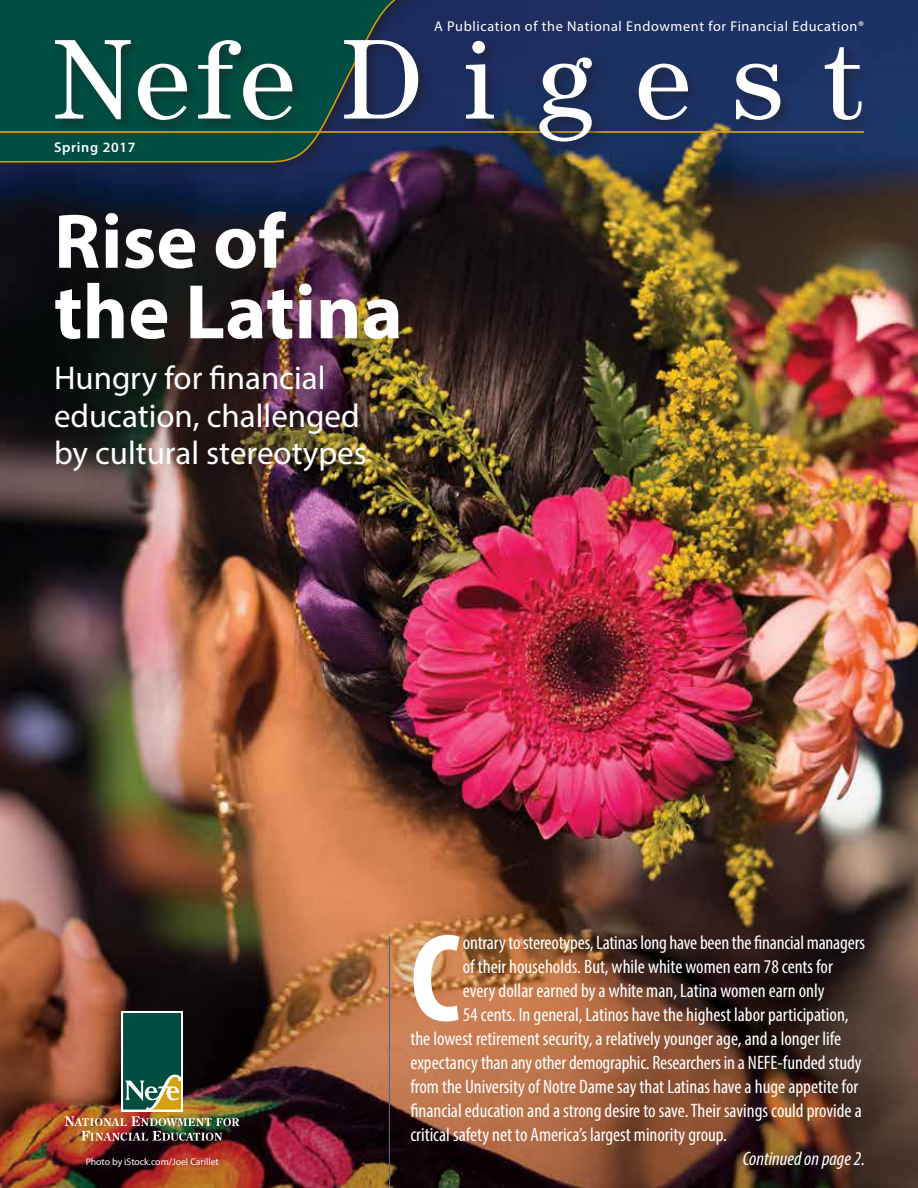
<style>
.page{position:relative;width:918px;height:1188px;background:#fff}
.page>*{position:absolute;margin:0;border:0;box-sizing:border-box;transform-origin:0 0}
.t1{font:700 condensed 126.3px "Myriad Pro";color:#fff}
.t2{font:114px "Century";letter-spacing:.36em;color:#fff}
.t3{font:700 78px/70.5px "Myriad Pro";color:#fff}
.t4{font:33px/37.5px "Myriad Pro";color:#fff}
.t5{font:condensed 19.5px "Myriad Pro";color:#fff}
.t6{font:italic condensed 19.5px "Myriad Pro";color:#fff}
.t7{font:14.25px "Myriad Pro";letter-spacing:.045em;color:#fff}
.t8{font:600 14.25px "Myriad Pro";letter-spacing:.05em;color:#fff}
.t9{font:9.75px "Myriad Pro";color:#fff}
</style>
<div class="page">
<img style="left:0;top:0;width:918px;height:1188px">
<div style="left:0;top:0;width:453px;height:176px;background:#231f20;opacity:.5"></div>
<svg style="left:0;top:0;width:456px;height:163px;background:#0a4943"></svg>
<hr style="left:0;top:131px;width:864px;height:2px;background:#d5a10f">
<div style="left:52px;top:38px;width:823px;height:117px;background:#231f20;opacity:.5"></div>
<img style="left:65px;top:1013px;width:175px;height:128px">
<hr style="left:389px;top:936px;width:1px;height:252px;background:#536584">
<p class="t7" style="left:434px;top:18px;width:431px">A Publication of the National Endowment for Financial Education®</p>
<h2 class="t2" style="left:52px;top:13px;width:812px">NefeDigest</h2>
<p class="t8" style="left:54px;top:138px;width:83px">Spring 2017</p>
<h3 class="t3" style="left:54px;top:204px;width:350px">Rise of the Latina</h3>
<h3 class="t4" style="left:54px;top:359px;width:314px">Hungry for financial education, challenged by cultural stereotypes</h3>
<h1 class="t1" style="left:410px;top:900px;width:51px">C</h1>
<p class="t5" style="left:463px;top:931px;width:404px">ontrary to stereotypes, Latinas long have been the financial managers</p>
<p class="t5" style="left:463px;top:955px;width:372px">of their households. But, while white women earn 78 cents for</p>
<p class="t5" style="left:463px;top:979px;width:363px">every dollar earned by a white man, Latina women earn only</p>
<p class="t5" style="left:463px;top:1003px;width:387px">54 cents. In general, Latinos have the highest labor participation,</p>
<p class="t5" style="left:410px;top:1027px;width:432px">the lowest retirement security, a relatively younger age, and a longer life</p>
<p class="t5" style="left:410px;top:1051px;width:453px">expectancy than any other demographic. Researchers in a NEFE-funded study</p>
<p class="t5" style="left:410px;top:1075px;width:449px">from the University of Notre Dame say that Latinas have a huge appetite for</p>
<p class="t5" style="left:410px;top:1099px;width:453px">financial education and a strong desire to save. Their savings could provide a</p>
<p class="t5" style="left:410px;top:1123px;width:318px">critical safety net to America’s largest minority group.</p>
<p class="t9" style="left:86px;top:1155px;width:135px">Photo by iStock.com/Joel Carillet</p>
<p class="t6" style="left:743px;top:1147px;width:124px">Continued on page 2.</p>
</div>
